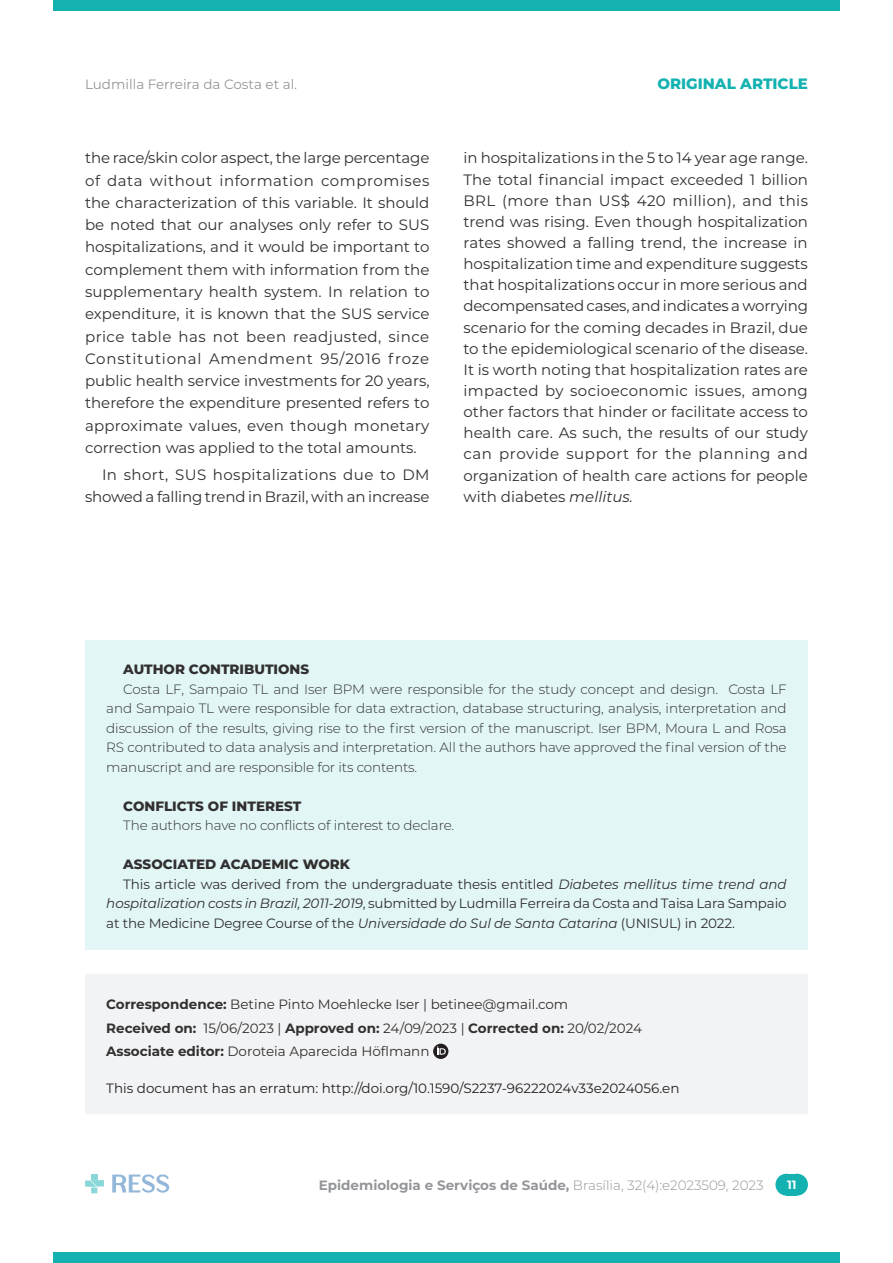
<style>
.page{position:relative;width:893px;height:1263px;background:#fff}
.page>*{position:absolute;margin:0;border:0;box-sizing:border-box;transform-origin:0 0}
.t1{font:15px/21.1px "Montserrat";color:#312f30;text-align:justify}
.t2{font:800 15px "Montserrat";color:#13b2b1}
.contribuicoes{font:300 13.5px/19.5px "Montserrat";letter-spacing:-.01em;color:#312f30;text-align:justify}
.trabalho_associado{font:13.5px/19.5px "Montserrat";letter-spacing:-.01em;color:#312f30;text-align:justify}
.correspondencia{font:13.5px "Montserrat";color:#312f30}
.correspondencia-2{font:13.5px "Montserrat";color:#231f20}
.correspondencia-3{font:700 13.5px "Montserrat";color:#312f30}
.contribuicao_titulo{font:800 13.5px "Montserrat";color:#312f30}
.t3{font:700 13.5px "Montserrat";color:#939598}
.conflitos{font:300 13.5px "Montserrat";letter-spacing:-.01em;color:#312f30}
.t4{font:13.5px "Montserrat";color:#939598}
.t5{font:700 12px "Montserrat";color:#fff}
.s1{font-style:italic}
.s2{font-weight:700}
.s3{font-weight:400}
.s4{font-weight:300}
</style>
<div class="page">
<div style="left:53px;top:0;width:787px;height:11px;background:#13b2b1"></div>
<div style="left:53px;top:1252px;width:787px;height:11px;background:#13b2b1"></div>
<div style="left:775px;top:1174px;width:22px;height:21px;background:#13b2b1;border-radius:50%"></div>
<div style="left:786px;top:1174px;width:22px;height:21px;background:#13b2b1;border-radius:50%"></div>
<div style="left:786px;top:1174px;width:11px;height:21px;background:#13b2b1"></div>
<svg style="left:85px;top:1174px;width:19px;height:19px"></svg>
<svg style="left:112px;top:1174px;width:57px;height:19px"></svg>
<div style="left:85px;top:640px;width:723px;height:309px;background:#e2f6f6"></div>
<div style="left:85px;top:974px;width:723px;height:140px;background:#f2f3f4"></div>
<div style="left:433px;top:1044px;width:15px;height:15px;background:#231f20;border-radius:50%"></div>
<svg style="left:437px;top:1046px;width:9px;height:9px"></svg>
<p class="t4" style="left:85px;top:75px;width:214px">Ludmilla Ferreira da Costa et al.</p>
<p class="t2" style="left:657px;top:73px;width:152px">ORIGINAL ARTICLE</p>
<p class="t1" style="left:85px;top:146px;width:346px;line-height:22.4px">the race/skin color aspect, the large percentage of data without information compromises the characterization of this variable. It should be noted that our analyses only refer to SUS hospitalizations, and it would be important to complement them with information from the supplementary health system. In relation to expenditure, it is known that the SUS service price table has not been readjusted, since Constitutional Amendment 95/2016 froze public health service investments for 20 years, therefore the expenditure presented refers to approximate values, even though monetary correction was applied to the total amounts.</p>
<p class="t1" style="left:85px;top:462px;width:346px;line-height:22.4px;text-align:right">In short, SUS hospitalizations due to DM showed a falling trend in Brazil, with an increase</p>
<p class="t1" style="left:463px;top:147px;width:346px">in hospitalizations in the 5 to 14 year age range.<br>The total financial impact exceeded 1 billion BRL (more than US$ 420 million), and this trend was rising. Even though hospitalization rates showed a falling trend, the increase in hospitalization time and expenditure suggests that hospitalizations occur in more serious and decompensated cases, and indicates a worrying scenario for the coming decades in Brazil, due to the epidemiological scenario of the disease.<br>It is worth noting that hospitalization rates are impacted by socioeconomic issues, among other factors that hinder or facilitate access to health care. As such, the results of our study can provide support for the planning and organization of health care actions for people with diabetes <span class="s1">mellitus.</span></p>
<p class="contribuicao_titulo" style="left:123px;top:660px;width:187px">AUTHOR CONTRIBUTIONS</p>
<p class="contribuicoes" style="left:106px;top:679px;width:682px;text-indent:17px">Costa LF, Sampaio TL and Iser BPM were responsible for the study concept and design. Costa LF and Sampaio TL were responsible for data extraction, database structuring, analysis, interpretation and discussion of the results, giving rise to the first version of the manuscript. Iser BPM, Moura L and Rosa RS contributed to data analysis and interpretation. All the authors have approved the final version of the manuscript and are responsible for its contents.</p>
<p class="contribuicao_titulo" style="left:123px;top:796px;width:179px">CONFLICTS OF INTEREST</p>
<p class="conflitos" style="left:123px;top:816px;width:332px">The authors have no conflicts of interest to declare.</p>
<p class="contribuicao_titulo" style="left:123px;top:855px;width:228px">ASSOCIATED ACADEMIC WORK</p>
<p class="trabalho_associado" style="left:106px;top:874px;width:682px;text-indent:17px">This article was derived from the undergraduate thesis entitled <span class="s1">Diabetes mellitus time trend and hospitalization costs in Brazil, 2011-2019</span>, submitted by Ludmilla Ferreira da Costa and Taisa Lara Sampaio at the Medicine Degree Course of the <span class="s1">Universidade do Sul de Santa Catarina</span> (UNISUL) in 2022.</p>
<p class="correspondencia" style="left:106px;top:995px;width:463px"><span class="s2">Correspondence:</span> Betine Pinto Moehlecke Iser | betinee@gmail.com</p>
<p class="correspondencia-3" style="left:106px;top:1018px;width:537px">Received on: <span class="s3">15/06/2023 |</span> Approved on: <span class="s3">24/09/2023 |</span> Corrected on: <span class="s3">20/02/2024</span></p>
<p class="correspondencia" style="left:106px;top:1042px;width:325px"><span class="s2">Associate editor:</span> Doroteia Aparecida Höflmann</p>
<p class="correspondencia-2" style="left:106px;top:1079px;width:575px">This document has an erratum: http://doi.org/10.1590/S2237-96222024v33e2024056.en</p>
<p class="t3" style="left:319px;top:1175px;width:446px">Epidemiologia e Serviços de Saúde, <span class="s4">Brasília, 32(4):e2023509, 2023</span></p>
<p class="t5" style="left:787px;top:1176px;width:11px">11</p>
</div>
